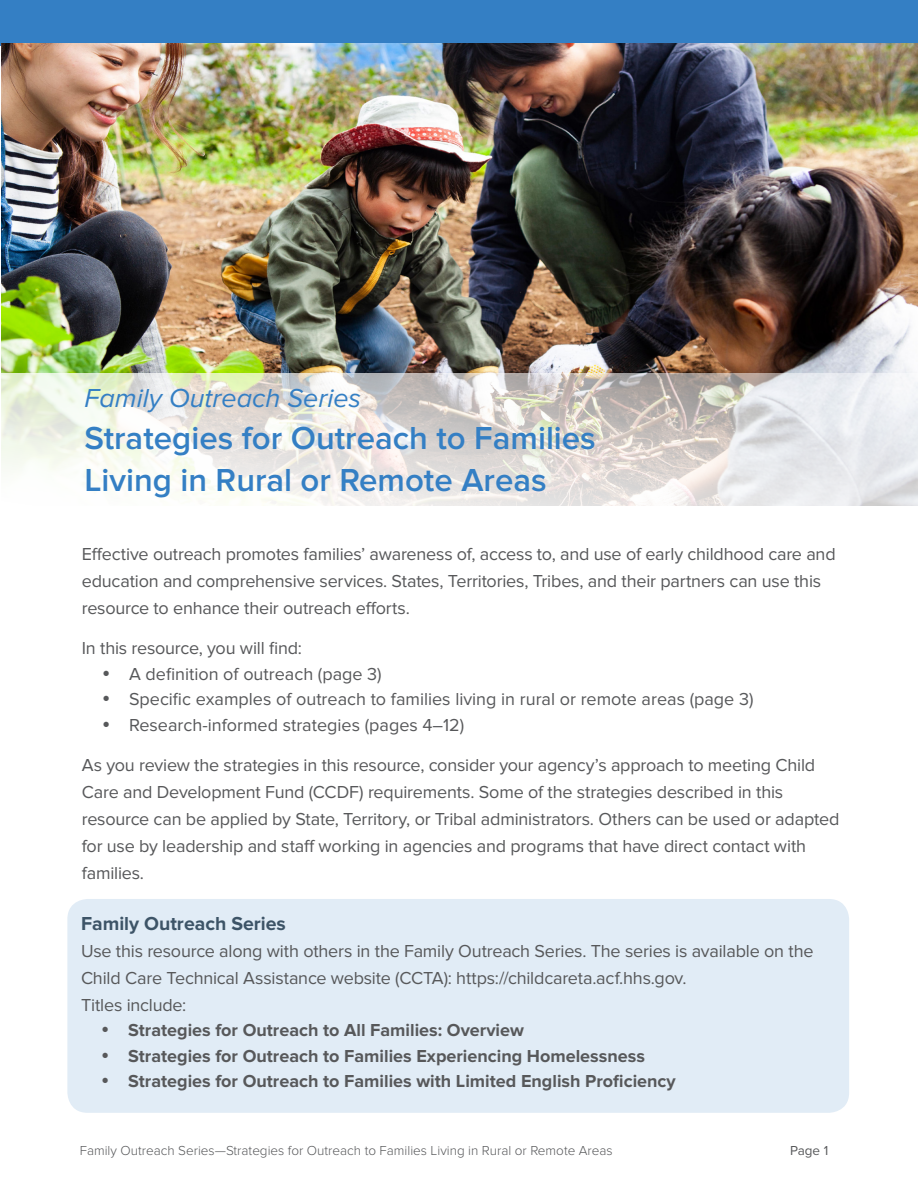
<style>
.page{position:relative;width:918px;height:1188px;background:#fff}
.page>*{position:absolute;margin:0;border:0;box-sizing:border-box;transform-origin:0 0}
.t1{font:600 33px/42px "Proxima Nova";color:#347fc4}
.t2{font:italic 27px "Proxima Nova";color:#347fc4}
.t3{font:700 19.5px "Proxima Nova";color:#3d5467}
.t4{font:18px/27px "Proxima Nova";letter-spacing:-.01em;color:#57585a}
.t5{font:700 18px "Proxima Nova";color:#57585a}
.t6{font:300 13.5px "Proxima Nova";color:#57585a}
.t7{font:13.5px "Proxima Nova";color:#57585a}
</style>
<div class="page">
<div style="left:0;top:0;width:918px;height:45px;background:#347fc4"></div>
<img style="left:2px;top:44px;width:915px;height:329px">
<div style="left:67px;top:899px;width:782px;height:214px;background:#e1ecf6;border-radius:20px"></div>
<svg style="left:2px;top:373px;width:916px;height:133px"></svg>
<p class="t2" style="left:85px;top:383px;width:278px">Family Outreach Series</p>
<p class="t1" style="left:85px;top:418px;width:513px">Strategies for Outreach to Families<br>Living in Rural or Remote Areas</p>
<p class="t4" style="left:82px;top:540px;width:755px">Effective outreach promotes families’ awareness of, access to, and use of early childhood care and education and comprehensive services. States, Territories, Tribes, and their partners can use this resource to enhance their outreach efforts.</p>
<p class="t4" style="left:82px;top:635px;width:222px">In this resource, you will find:</p>
<p class="t4" style="left:129px;top:660px;width:254px">A definition of outreach (page 3)</p>
<p class="t4" style="left:129px;top:686px;width:626px">Specific examples of outreach to families living in rural or remote areas (page 3)</p>
<p class="t4" style="left:129px;top:711px;width:337px">Research-informed strategies (pages 4–12)</p>
<p class="t4" style="left:82px;top:752px;width:759px">As you review the strategies in this resource, consider your agency’s approach to meeting Child Care and Development Fund (CCDF) requirements. Some of the strategies described in this resource can be applied by State, Territory, or Tribal administrators. Others can be used or adapted for use by leadership and staff working in agencies and programs that have direct contact with families.</p>
<h2 class="t3" style="left:81px;top:912px;width:206px">Family Outreach Series</h2>
<p class="t4" style="left:81px;top:937px;width:734px">Use this resource along with others in the Family Outreach Series. The series is available on the<br>Child Care Technical Assistance website (CCTA): https://childcareta.acf.hhs.gov.</p>
<p class="t4" style="left:81px;top:991px;width:107px">Titles include:</p>
<p class="t5" style="left:128px;top:1020px;width:397px">Strategies for Outreach to All Families: Overview</p>
<p class="t5" style="left:128px;top:1045px;width:518px">Strategies for Outreach to Families Experiencing Homelessness</p>
<p class="t5" style="left:128px;top:1071px;width:549px">Strategies for Outreach to Families with Limited English Proficiency</p>
<p class="t6" style="left:80px;top:1143px;width:535px">Family Outreach Series—Strategies for Outreach to Families Living in Rural or Remote Areas</p>
<p class="t7" style="left:790px;top:1143px;width:40px">Page 1</p>
</div>
